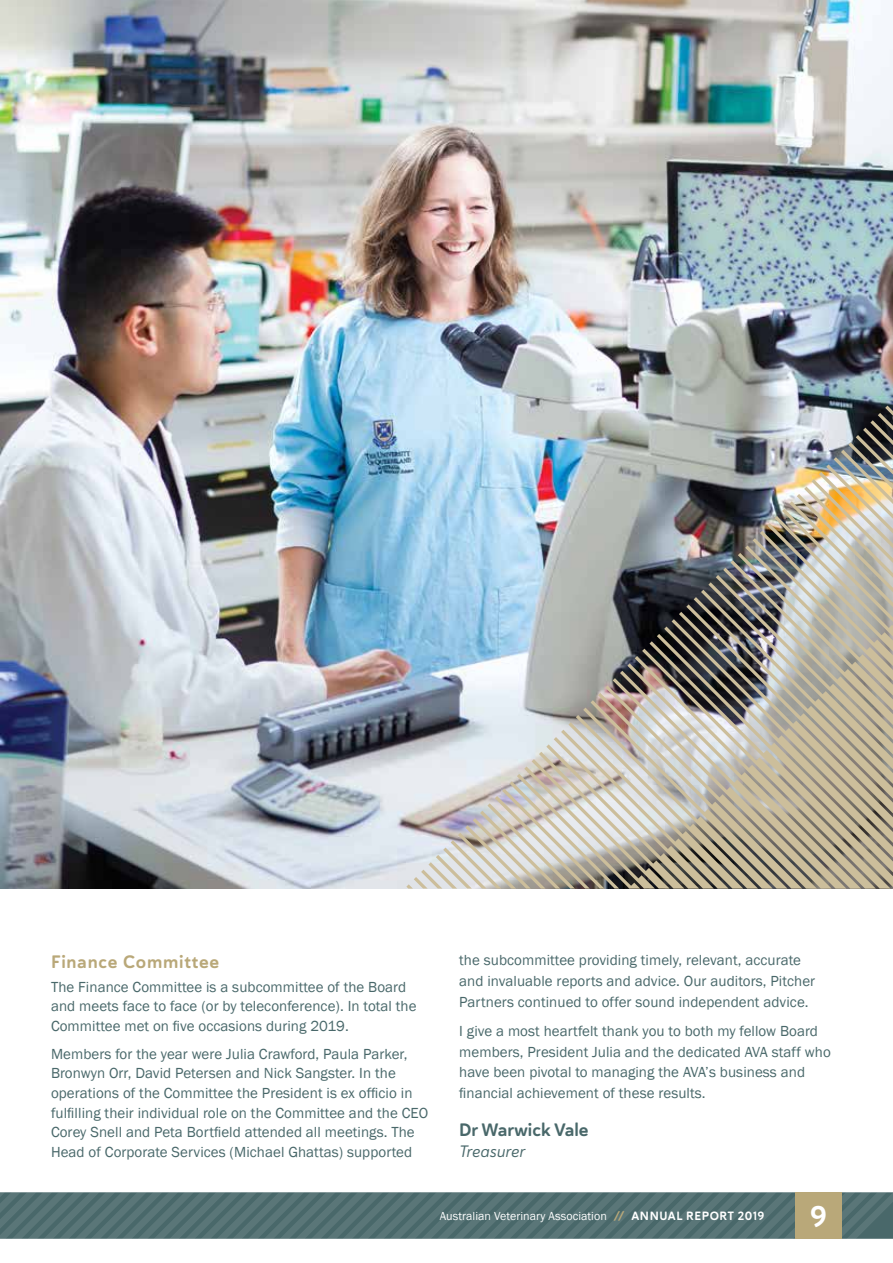
<style>
.page{position:relative;width:893px;height:1263px;background:#fff}
.page>*{position:absolute;margin:0;border:0;box-sizing:border-box;transform-origin:0 0}
.t1{font:30px "Haboro Soft Nor Bol";color:#fff}
.t2{font:18px "Haboro Soft Nor Bol";letter-spacing:.04em;color:#b9a879}
.t3{font:18px "Haboro Soft Nor Bol";color:#49686a}
.t4{font:16.5px "Haboro Soft Nor Reg It";color:#49686a}
.t5{font:15px/19.5px "Franklin Gothic";letter-spacing:.005em;color:#49686a}
.t6{font:12px "Franklin Gothic";letter-spacing:.005em;color:#fff}
.s1{font-family:"Haboro Soft Nor Bol";color:#b9a879}
.s2{font-family:"Haboro Soft Nor Bol"}
</style>
<div class="page">
<svg style="left:0;top:1192px;width:893px;height:47px;background:#547173"></svg>
<div style="left:795px;top:1192px;width:47px;height:47px;background:#b9a879"></div>
<img style="left:0;top:0;width:893px;height:888px">
<img style="left:406px;top:400px;width:487px;height:488px">
<p class="t2" style="left:51px;top:950px;width:170px">Finance Committee</p>
<p class="t5" style="left:51px;top:977px;width:367px">The Finance Committee is a subcommittee of the Board and meets face to face (or by teleconference). In total the<br>Committee met on five occasions during 2019.</p>
<p class="t5" style="left:51px;top:1044px;width:379px">Members for the year were Julia Crawford, Paula Parker, Bronwyn Orr, David Petersen and Nick Sangster. In the operations of the Committee the President is ex officio in fulfilling their individual role on the Committee and the CEO Corey Snell and Peta Bortfield attended all meetings. The Head of Corporate Services (Michael Ghattas) supported</p>
<p class="t5" style="left:459px;top:950px;width:357px;line-height:20.7px">the subcommittee providing timely, relevant, accurate and invaluable reports and advice. Our auditors, Pitcher<br>Partners continued to offer sound independent advice.</p>
<p class="t5" style="left:459px;top:1021px;width:373px;line-height:20.9px">I give a most heartfelt thank you to both my fellow Board members, President Julia and the dedicated AVA staff who have been pivotal to managing the AVA’s business and financial achievement of these results.</p>
<p class="t3" style="left:459px;top:1118px;width:131px">Dr Warwick Vale</p>
<p class="t4" style="left:459px;top:1140px;width:68px">Treasurer</p>
<p class="t6" style="left:440px;top:1208px;width:326px">Australian Veterinary Association <span class="s1">//</span> <span class="s2">ANNUAL REPORT 2019</span></p>
<h1 class="t1" style="left:810px;top:1197px;width:19px">9</h1>
</div>
